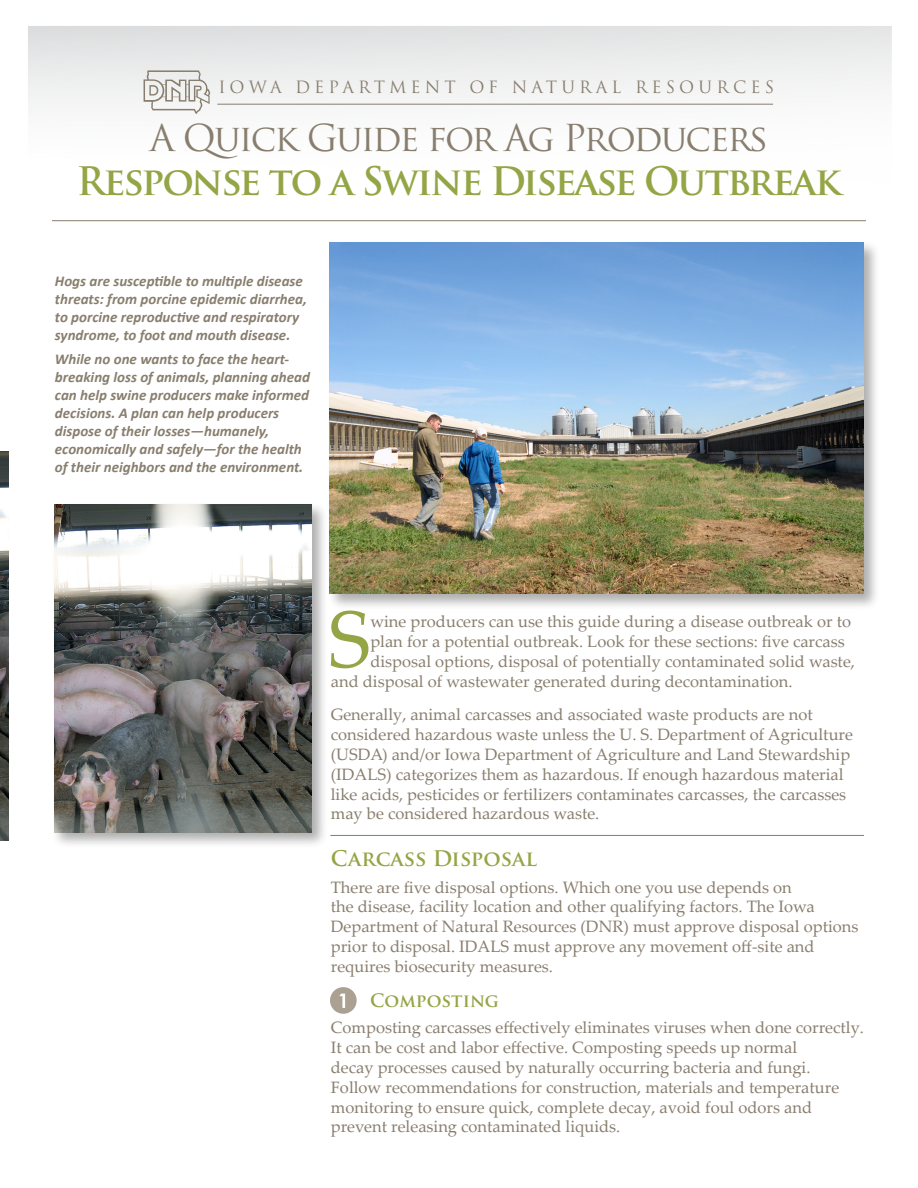
<style>
.page{position:relative;width:918px;height:1188px;background:#fff}
.page>*{position:absolute;margin:0;border:0;box-sizing:border-box;transform-origin:0 0}
.Body_Text{font:80.1px "Palatino Linotype";color:#94a545}
.t1{font:700 38.25px "Trajan Pro";letter-spacing:-.05em;color:#94a545}
.t2{font:36.15px "Trajan Pro";letter-spacing:-.05em;color:#887e6e}
.DNR_Subhead1{font:700 21px "Trajan Pro";color:#94a545}
.Body_Text-2{font:700 18px "Trajan Pro";color:#94a545}
.DNR_body_text{font:16.5px/19.8px "Palatino Linotype";color:#887e6e}
.Body_Text-3{font:16.5px/19.8px "Palatino Linotype";color:#887e6e}
.t3{font:16.5px "Trajan Pro";letter-spacing:.25em;color:#887e6e}
.t4{font:italic 700 15px/18px "Calibri";color:#887e6e}
</style>
<div class="page">
<svg style="left:28px;top:26px;width:864px;height:196px"></svg>
<hr style="left:52px;top:220px;width:814px;height:1px;background:#887e6e">
<hr style="left:330px;top:835px;width:534px;height:1px;background:#887e6e">
<hr style="left:217px;top:104px;width:556px;height:1px;background:#887e6e">
<svg style="left:144px;top:70px;width:67px;height:44px"></svg>
<div style="left:330px;top:987px;width:27px;height:27px;background:#aaa193;border-radius:50%"></div>
<svg style="left:339px;top:994px;width:6px;height:14px"></svg>
<img style="left:0;top:451px;width:8px;height:389px">
<div style="left:51px;top:501px;width:277px;height:348px;background:#000;opacity:.32"></div>
<img style="left:54px;top:504px;width:258px;height:329px">
<div style="left:327px;top:240px;width:553px;height:371px;background:#000;opacity:.32"></div>
<img style="left:330px;top:243px;width:534px;height:351px">
<p class="t3" style="left:219px;top:77px;width:557px">IOWA DEPARTMENT OF NATURAL RESOURCES</p>
<p class="t2" style="left:149px;top:115px;width:621px">A Quick Guide for Ag Producers</p>
<p class="t1" style="left:77px;top:157px;width:766px">Response to a Swine Disease Outbreak</p>
<p class="t4" style="left:55px;top:272px;width:254px">Hogs are susceptible to multiple disease threats: from porcine epidemic diarrhea, to porcine reproductive and respiratory syndrome, to foot and mouth disease.</p>
<p class="t4" style="left:55px;top:350px;width:257px">While no one wants to face the heart&shy;breaking loss of animals, planning ahead can help swine producers make informed decisions. A plan can help producers dispose of their losses—humanely, economically and safely—for the health of their neighbors and the environment.</p>
<p class="Body_Text" style="left:328px;top:583px;width:44px">S</p>
<p class="Body_Text-3" style="left:370px;top:611px;width:482px">wine producers can use this guide during a disease outbreak or to</p>
<p class="Body_Text-3" style="left:370px;top:631px;width:476px">plan for a potential outbreak. Look for these sections: five carcass</p>
<p class="Body_Text-3" style="left:370px;top:651px;width:486px">disposal options, disposal of potentially contaminated solid waste,</p>
<p class="Body_Text-3" style="left:331px;top:671px;width:463px">and disposal of wastewater generated during decontamination.</p>
<p class="DNR_body_text" style="left:331px;top:704px;width:524px">Generally, animal carcasses and associated waste products are not considered hazardous waste unless the U. S. Department of Agriculture (USDA) and/or Iowa Department of Agriculture and Land Stewardship (IDALS) categorizes them as hazardous. If enough hazardous material like acids, pesticides or fertilizers contaminates carcasses, the carcasses may be considered hazardous waste.</p>
<p class="DNR_Subhead1" style="left:331px;top:845px;width:208px">Carcass Disposal</p>
<p class="DNR_body_text" style="left:331px;top:876px;width:529px">There are five disposal options. Which one you use depends on<br>the disease, facility location and other qualifying factors. The Iowa Department of Natural Resources (DNR) must approve disposal options prior to disposal. IDALS must approve any movement off-site and requires biosecurity measures.</p>
<p class="Body_Text-2" style="left:370px;top:989px;width:130px">Composting</p>
<p class="Body_Text-3" style="left:331px;top:1017px;width:535px">Composting carcasses effectively eliminates viruses when done correctly.<br>It can be cost and labor effective. Composting speeds up normal<br>decay processes caused by naturally occurring bacteria and fungi.<br>Follow recommendations for construction, materials and temperature monitoring to ensure quick, complete decay, avoid foul odors and prevent releasing contaminated liquids.</p>
</div>
